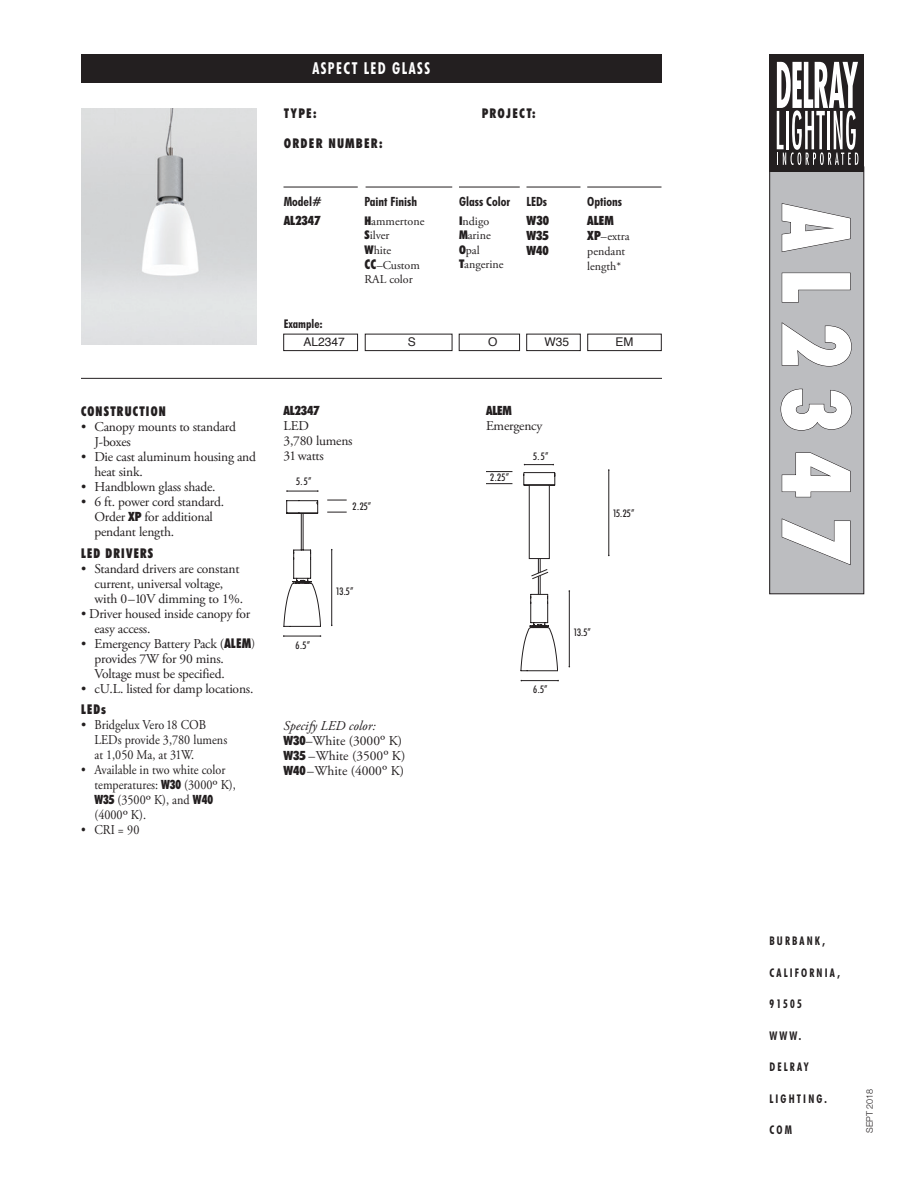
<style>
.page{position:relative;width:918px;height:1188px;background:#fff}
.page>*{position:absolute;margin:0;border:0;box-sizing:border-box;transform-origin:0 0}
.t1{font:800 condensed 90px "Futura";letter-spacing:.2em;color:#fff;scale:.9 1}
.t2{font:700 condensed 16.5px "Futura BT";letter-spacing:.1em;color:#fff;scale:.9 1}
.t3{font:13.5px/15px "Adobe Garamond Pro";letter-spacing:-.015em;color:#231f20}
.t4{font:13.5px/15px "Adobe Garamond Pro";letter-spacing:-.015em;color:#231f20;scale:.9 1}
.t5{font:900 condensed 13.5px "Futura BT";letter-spacing:.1em;color:#231f20;scale:.9 1}
.t6{font:italic 13.5px "Adobe Garamond Pro";color:#231f20}
.t7{font:700 condensed 12.75px "Futura BT";color:#231f20}
.t8{font:900 condensed 12.75px "Futura BT";color:#231f20}
.t9{font:800 condensed 12.75px "Futura";letter-spacing:.1em;color:#231f20;scale:.9 1}
.t10{font:12px/15px "Adobe Garamond Pro";color:#231f20}
.t11{font:700 condensed 12px "Futura BT";letter-spacing:.2em;color:#231f20;scale:.9 1}
.t12{font:12px "Helvetica";color:#231f20}
.t13{font:700 condensed 12px "Futura BT";color:#231f20}
.t14{font:500 condensed 10.5px "Futura BT";letter-spacing:-.015em;color:#231f20}
.t15{font:300 9px "Helvetica Neue";color:#231f20}
.s1{font-family:"Futura BT";font-weight:900;font-stretch:condensed;font-size:12.75px}
.s2{font-family:"Futura";font-weight:800;font-stretch:condensed;font-size:12.75px}
.s3{font-size:12.75px}
.s4{font-family:"Futura BT";font-weight:900;font-stretch:condensed}
</style>
<div class="page">
<div style="left:770px;top:167px;width:94px;height:427px;background:#bcbdc0"></div>
<svg style="left:781px;top:203px;width:70px;height:49px"></svg>
<svg style="left:782px;top:272px;width:69px;height:31px"></svg>
<svg style="left:781px;top:322px;width:71px;height:45px"></svg>
<svg style="left:780px;top:389px;width:72px;height:42px"></svg>
<svg style="left:782px;top:452px;width:69px;height:46px"></svg>
<svg style="left:781px;top:518px;width:70px;height:47px"></svg>
<div style="left:770px;top:167px;width:94px;height:427px;border:1px solid #231f20"></div>
<div style="left:770px;top:54px;width:94px;height:118px;background:#231f20"></div>
<svg style="left:777px;top:61px;width:81px;height:104px"></svg>
<div style="left:81px;top:54px;width:581px;height:29px;background:#231f20"></div>
<img style="left:81px;top:108px;width:175px;height:237px">
<hr style="left:81px;top:378px;width:581px;height:1px;background:#231f20">
<div style="left:284px;top:334px;width:74px;height:17px;border:1px solid #231f20"></div>
<div style="left:365px;top:334px;width:87px;height:17px;border:1px solid #231f20"></div>
<div style="left:459px;top:334px;width:61px;height:17px;border:1px solid #231f20"></div>
<div style="left:526px;top:334px;width:54px;height:17px;border:1px solid #231f20"></div>
<div style="left:588px;top:334px;width:74px;height:17px;border:1px solid #231f20"></div>
<svg style="left:284px;top:500px;width:37px;height:127px"></svg>
<hr style="left:331px;top:550px;width:1px;height:75px;background:#231f20">
<hr style="left:284px;top:636px;width:37px;height:1px;background:#231f20">
<hr style="left:287px;top:491px;width:31px;height:1px;background:#231f20">
<svg style="left:327px;top:500px;width:20px;height:1px"></svg>
<svg style="left:327px;top:512px;width:20px;height:1px"></svg>
<svg style="left:521px;top:472px;width:37px;height:199px"></svg>
<hr style="left:569px;top:591px;width:1px;height:76px;background:#231f20">
<hr style="left:521px;top:680px;width:37px;height:1px;background:#231f20">
<hr style="left:609px;top:470px;width:1px;height:85px;background:#231f20">
<svg style="left:524px;top:464px;width:30px;height:1px"></svg>
<svg style="left:486px;top:471px;width:26px;height:1px"></svg>
<svg style="left:486px;top:483px;width:26px;height:1px"></svg>
<hr style="left:284px;top:187px;width:74px;height:1px;background:#231f20">
<hr style="left:366px;top:187px;width:86px;height:1px;background:#231f20">
<hr style="left:459px;top:187px;width:61px;height:1px;background:#231f20">
<hr style="left:526px;top:187px;width:54px;height:1px;background:#231f20">
<hr style="left:587px;top:187px;width:75px;height:1px;background:#231f20">
<p class="t5" style="left:81px;top:403px;width:96px">CONSTRUCTION</p>
<p class="t3" style="left:94px;top:420px;width:143px;text-indent:-14px">• Canopy mounts to standard<br>J-boxes</p>
<p class="t3" style="left:94px;top:450px;width:163px;text-indent:-14px">• Die cast aluminum housing and heat sink.</p>
<p class="t3" style="left:81px;top:480px;width:136px">• Handblown glass shade.</p>
<p class="t3" style="left:94px;top:495px;width:131px;text-indent:-14px">• 6 ft. power cord standard.<br>Order <span class="s1">XP</span> for additional pendant length.</p>
<p class="t5" style="left:81px;top:545px;width:82px">LED DRIVERS</p>
<p class="t3" style="left:94px;top:561px;width:150px;text-indent:-14px">• Standard drivers are constant current, universal voltage, with 0–10V dimming to 1%.</p>
<p class="t3" style="left:94px;top:606px;width:157px;text-indent:-14px">• Driver housed inside canopy for easy access.</p>
<p class="t3" style="left:94px;top:636px;width:162px;text-indent:-14px">• Emergency Battery Pack (<span class="s2">ALEM</span><span class="s3">) </span>provides 7W for 90 mins.<br>Voltage must be specified.</p>
<p class="t3" style="left:81px;top:681px;width:174px">• cU.L. listed for damp locations.</p>
<p class="t5" style="left:81px;top:701px;width:30px">LEDs</p>
<p class="t3" style="left:94px;top:718px;width:134px;text-indent:-14px">• Bridgelux Vero 18 COB<br>LEDs provide 3,780 lumens at 1,050 Ma, at 31W.</p>
<p class="t4" style="left:94px;top:763px;width:159px;text-indent:-14px">• Available in two white color temperatures: <span class="s1">W30</span> (3000º K),<br><span class="s1">W35</span> (3500º K), and <span class="s1">W40 </span>(4000º K).</p>
<p class="t4" style="left:81px;top:823px;width:67px">• CRI = 90</p>
<p class="t2" style="left:312px;top:58px;width:132px">ASPECT LED GLASS</p>
<p class="t9" style="left:284px;top:105px;width:38px">TYPE:</p>
<p class="t9" style="left:284px;top:135px;width:111px">ORDER NUMBER:</p>
<p class="t9" style="left:482px;top:105px;width:62px">PROJECT:</p>
<p class="t7" style="left:284px;top:194px;width:40px">Model#</p>
<p class="t7" style="left:364px;top:194px;width:54px">Paint Finish</p>
<p class="t7" style="left:459px;top:194px;width:53px">Glass Color</p>
<p class="t7" style="left:526px;top:194px;width:22px">LEDs</p>
<p class="t7" style="left:587px;top:194px;width:36px">Options</p>
<p class="t8" style="left:284px;top:213px;width:38px">AL2347</p>
<p class="t10" style="left:364px;top:214px;width:61px"><span class="s4">H</span>ammertone</p>
<p class="t10" style="left:364px;top:228px;width:27px"><span class="s4">S</span>ilver</p>
<p class="t10" style="left:364px;top:243px;width:28px"><span class="s4">W</span>hite</p>
<p class="t10" style="left:364px;top:258px;width:57px;line-height:14.4px"><span class="s2">CC</span>–Custom<br>RAL color</p>
<p class="t8" style="left:526px;top:213px;width:24px">W30</p>
<p class="t8" style="left:526px;top:228px;width:24px">W35</p>
<p class="t8" style="left:526px;top:243px;width:24px">W40</p>
<p class="t10" style="left:459px;top:214px;width:32px"><span class="s4">I</span>ndigo</p>
<p class="t10" style="left:459px;top:228px;width:33px"><span class="s4">M</span>arine</p>
<p class="t10" style="left:459px;top:243px;width:22px"><span class="s4">O</span>pal</p>
<p class="t10" style="left:459px;top:257px;width:46px"><span class="s4">T</span>angerine</p>
<p class="t8" style="left:587px;top:213px;width:28px">ALEM</p>
<p class="t10" style="left:587px;top:230px;width:44px"><span class="s1">XP</span>–extra pendant length*</p>
<p class="t13" style="left:284px;top:316px;width:41px">Example:</p>
<p class="t12" style="left:303px;top:333px;width:43px">AL2347</p>
<p class="t12" style="left:408px;top:333px;width:10px">S</p>
<p class="t12" style="left:488px;top:333px;width:11px">O</p>
<p class="t12" style="left:545px;top:333px;width:26px">W35</p>
<p class="t12" style="left:615px;top:333px;width:19px">EM</p>
<p class="t8" style="left:284px;top:403px;width:37px">AL2347</p>
<p class="t3" style="left:284px;top:419px;width:27px">LED</p>
<p class="t3" style="left:284px;top:434px;width:71px">3,780 lumens</p>
<p class="t3" style="left:284px;top:449px;width:42px">31watts</p>
<p class="t14" style="left:296px;top:475px;width:17px">5.5”</p>
<p class="t14" style="left:353px;top:500px;width:20px">2.25”</p>
<p class="t14" style="left:296px;top:639px;width:16px">6.5”</p>
<p class="t14" style="left:336px;top:585px;width:19px">13.5”</p>
<p class="t6" style="left:284px;top:717px;width:94px">Specify LED color:</p>
<p class="t3" style="left:284px;top:733px;width:120px"><span class="s1">W30</span>–White (3000º K)</p>
<p class="t3" style="left:284px;top:748px;width:123px"><span class="s1">W35</span> –White (3500º K)</p>
<p class="t3" style="left:284px;top:763px;width:122px"><span class="s1">W40</span>–White (4000º K)</p>
<p class="t8" style="left:486px;top:403px;width:27px">ALEM</p>
<p class="t3" style="left:486px;top:419px;width:58px">Emergency</p>
<p class="t14" style="left:490px;top:471px;width:21px">2.25”</p>
<p class="t14" style="left:533px;top:450px;width:17px">5.5”</p>
<p class="t14" style="left:613px;top:507px;width:23px">15.25”</p>
<p class="t14" style="left:533px;top:683px;width:16px">6.5”</p>
<p class="t14" style="left:573px;top:626px;width:19px">13.5”</p>
<p class="t1" style="left:874px;top:203px;width:403px;rotate:90deg">AL2347</p>
<p class="t11" style="left:770px;top:933px;width:63px">BURBANK,</p>
<p class="t11" style="left:770px;top:965px;width:80px">CALIFORNIA,</p>
<p class="t11" style="left:770px;top:996px;width:38px">91505</p>
<p class="t11" style="left:770px;top:1028px;width:37px">WWW.</p>
<p class="t11" style="left:770px;top:1059px;width:45px">DELRAY</p>
<p class="t11" style="left:770px;top:1091px;width:65px">LIGHTING.</p>
<p class="t11" style="left:770px;top:1122px;width:27px">COM</p>
<p class="t15" style="left:862px;top:1133px;width:46px;rotate:-90deg">SEPT 2018</p>
</div>
